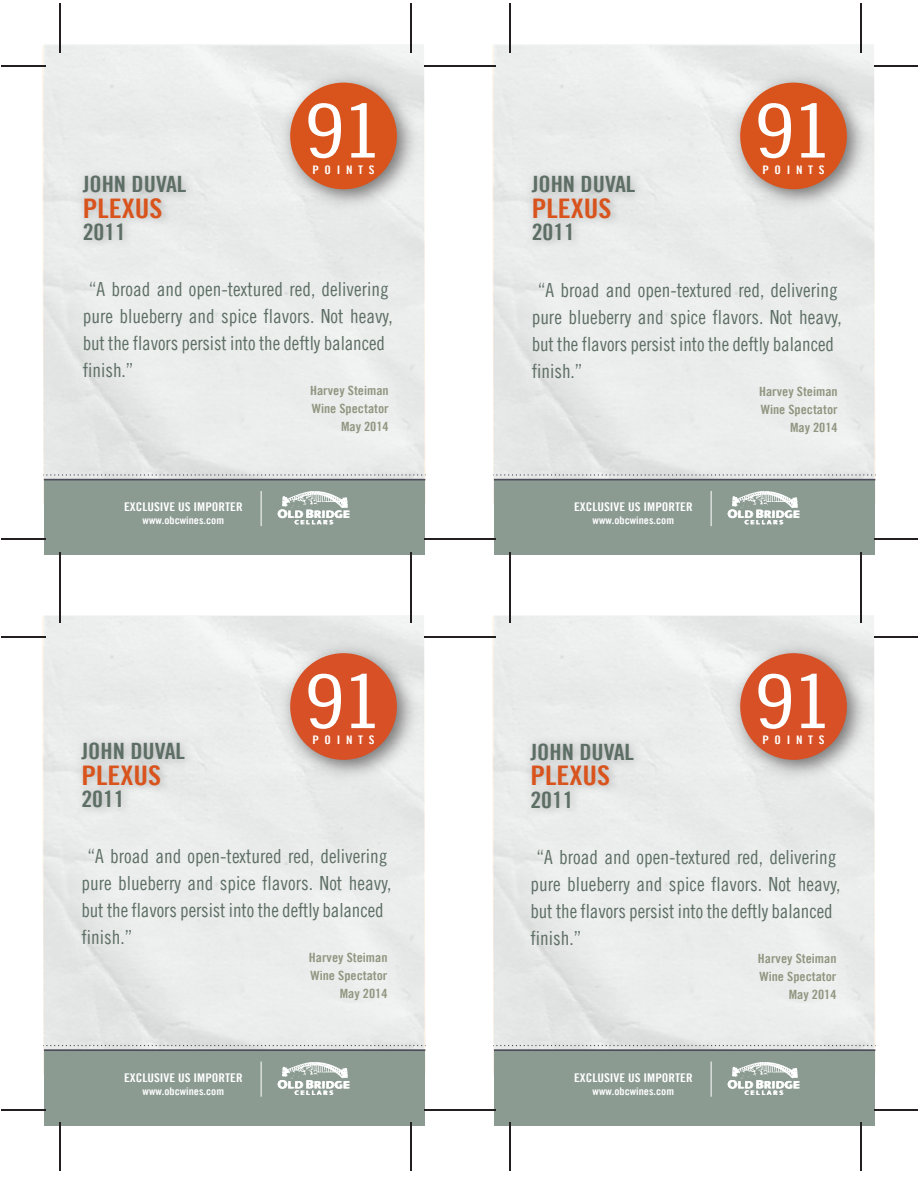
<style>
.page{position:relative;width:918px;height:1188px;background:#fff}
.page>*{position:absolute;margin:0;border:0;box-sizing:border-box;transform-origin:0 0}
.t1{font:74.4px "Trade Gothic Cond Eighteen";letter-spacing:-.05em;color:#fff;scale:1.29 1}
.t2{font:27px "Trade Gothic LT Bold Cond Twenty";color:#d9531c;scale:1.09 1}
.t3{font:22.5px "Trade Gothic LT Bold Cond Twenty";color:#5d6e65;scale:1.09 1}
.t4{font:19.5px/27px "Trade Gothic LT Cond Eighteen";color:#5d6e65}
.t5{font:12.75px/18px "Trade Gothic LT Bold Cond Twenty";color:#919681;text-align:right;scale:1.09 1}
.t6{font:12px "Trade Gothic LT Bold Cond Twenty";color:#fff;scale:1.1 1}
.t7{font:11.85px "Trade Gothic LT Bold Cond Twenty";letter-spacing:.435em;color:#fff;scale:1.1 1}
.t8{font:10.5px "Trade Gothic LT Bold Cond Twenty";color:#fff;scale:1.1 1}
</style>
<div class="page">
<div style="left:495px;top:44px;width:379px;height:459px;background:#eaeceb"></div>
<div style="left:494px;top:480px;width:381px;height:75px;background:#8b9b92"></div>
<hr style="left:494px;top:479px;width:381px;height:1px;background:#4c4d58">
<svg style="left:493px;top:474px;width:383px;height:2px"></svg>
<img style="left:726px;top:65px;width:149px;height:97px">
<div style="left:740px;top:83px;width:107px;height:106px;background:#d9531c;border-radius:50%"></div>
<div style="left:45px;top:44px;width:379px;height:459px;background:#eaeceb"></div>
<div style="left:44px;top:480px;width:381px;height:75px;background:#8b9b92"></div>
<hr style="left:44px;top:479px;width:381px;height:1px;background:#4c4d58">
<svg style="left:43px;top:474px;width:383px;height:2px"></svg>
<img style="left:276px;top:65px;width:149px;height:96px">
<div style="left:290px;top:83px;width:107px;height:106px;background:#d9531c;border-radius:50%"></div>
<div style="left:45px;top:615px;width:379px;height:459px;background:#eaeceb"></div>
<div style="left:44px;top:1051px;width:381px;height:75px;background:#8b9b92"></div>
<hr style="left:44px;top:1049px;width:381px;height:2px;background:#4c4d58">
<svg style="left:43px;top:1045px;width:383px;height:1px"></svg>
<img style="left:274px;top:636px;width:151px;height:93px">
<div style="left:290px;top:653px;width:107px;height:107px;background:#d75026;border-radius:50%"></div>
<div style="left:495px;top:615px;width:379px;height:459px;background:#eaeceb"></div>
<div style="left:494px;top:1051px;width:381px;height:75px;background:#8b9b92"></div>
<hr style="left:494px;top:1049px;width:381px;height:2px;background:#4c4d58">
<svg style="left:493px;top:1045px;width:383px;height:1px"></svg>
<img style="left:724px;top:636px;width:151px;height:93px">
<div style="left:740px;top:653px;width:107px;height:107px;background:#d75026;border-radius:50%"></div>
<hr style="left:711px;top:491px;width:1px;height:35px;background:#fff">
<svg style="left:728px;top:509px;width:71px;height:15px"></svg>
<img style="left:732px;top:491px;width:66px;height:17px">
<hr style="left:261px;top:491px;width:1px;height:35px;background:#fff">
<svg style="left:278px;top:509px;width:71px;height:15px"></svg>
<img style="left:282px;top:491px;width:66px;height:17px">
<img style="left:75px;top:729px;width:350px;height:134px">
<hr style="left:261px;top:1062px;width:1px;height:35px;background:#fff">
<svg style="left:278px;top:1080px;width:71px;height:15px"></svg>
<img style="left:282px;top:1062px;width:66px;height:17px">
<hr style="left:711px;top:1062px;width:1px;height:35px;background:#fff">
<svg style="left:728px;top:1080px;width:71px;height:15px"></svg>
<img style="left:732px;top:1062px;width:66px;height:17px">
<img style="left:525px;top:729px;width:350px;height:134px">
<img style="left:75px;top:161px;width:350px;height:135px">
<img style="left:525px;top:162px;width:350px;height:134px">
<hr style="left:509px;top:3px;width:1px;height:50px;background:#231f20">
<hr style="left:860px;top:3px;width:1px;height:50px;background:#231f20">
<hr style="left:874px;top:65px;width:44px;height:2px;background:#231f20">
<hr style="left:452px;top:65px;width:44px;height:2px;background:#231f20">
<hr style="left:452px;top:539px;width:44px;height:1px;background:#231f20">
<hr style="left:860px;top:552px;width:1px;height:49px;background:#231f20">
<hr style="left:874px;top:539px;width:44px;height:1px;background:#231f20">
<hr style="left:509px;top:552px;width:1px;height:49px;background:#231f20">
<hr style="left:59px;top:3px;width:1px;height:50px;background:#231f20">
<hr style="left:410px;top:3px;width:1px;height:50px;background:#231f20">
<hr style="left:424px;top:65px;width:44px;height:2px;background:#231f20">
<hr style="left:2px;top:65px;width:44px;height:2px;background:#231f20">
<hr style="left:2px;top:539px;width:44px;height:1px;background:#231f20">
<hr style="left:410px;top:552px;width:1px;height:49px;background:#231f20">
<hr style="left:424px;top:539px;width:44px;height:1px;background:#231f20">
<hr style="left:59px;top:552px;width:1px;height:49px;background:#231f20">
<hr style="left:509px;top:573px;width:1px;height:50px;background:#231f20">
<hr style="left:860px;top:573px;width:1px;height:50px;background:#231f20">
<hr style="left:874px;top:636px;width:44px;height:1px;background:#231f20">
<hr style="left:452px;top:636px;width:44px;height:1px;background:#231f20">
<hr style="left:452px;top:1109px;width:44px;height:1px;background:#231f20">
<hr style="left:860px;top:1123px;width:1px;height:48px;background:#231f20">
<hr style="left:874px;top:1109px;width:44px;height:1px;background:#231f20">
<hr style="left:509px;top:1123px;width:1px;height:48px;background:#231f20">
<hr style="left:59px;top:573px;width:1px;height:50px;background:#231f20">
<hr style="left:410px;top:573px;width:1px;height:50px;background:#231f20">
<hr style="left:424px;top:636px;width:44px;height:1px;background:#231f20">
<hr style="left:2px;top:636px;width:44px;height:1px;background:#231f20">
<hr style="left:2px;top:1109px;width:44px;height:1px;background:#231f20">
<hr style="left:410px;top:1123px;width:1px;height:48px;background:#231f20">
<hr style="left:424px;top:1109px;width:44px;height:1px;background:#231f20">
<hr style="left:59px;top:1123px;width:1px;height:48px;background:#231f20">
<p class="t3" style="left:83px;top:170px;width:97px">JOHN DUVAL</p>
<h2 class="t2" style="left:83px;top:192px;width:75px">PLEXUS</h2>
<p class="t3" style="left:83px;top:218px;width:41px">2011</p>
<h1 class="t1" style="left:303px;top:87px;width:64px">91</h1>
<p class="t7" style="left:312px;top:162px;width:58px">POINTS</p>
<p class="t4" style="left:83px;top:276px;width:312px;text-indent:6px">“A broad and open-textured red, delivering pure blueberry and spice flavors. Not heavy, but the flavors persist into the deftly balanced finish.”</p>
<p class="t5" style="left:310px;top:382px;width:74px">Harvey Steiman<br>Wine Spectator<br>May 2014</p>
<p class="t6" style="left:124px;top:500px;width:109px">EXCLUSIVE US IMPORTER</p>
<p class="t8" style="left:143px;top:514px;width:76px">www.obcwines.com</p>
<p class="t3" style="left:81px;top:738px;width:97px">JOHN DUVAL</p>
<h2 class="t2" style="left:81px;top:759px;width:75px">PLEXUS</h2>
<p class="t3" style="left:81px;top:786px;width:41px">2011</p>
<h1 class="t1" style="left:303px;top:657px;width:64px">91</h1>
<p class="t7" style="left:312px;top:733px;width:58px">POINTS</p>
<p class="t4" style="left:81px;top:843px;width:312px;text-indent:6px">“A broad and open-textured red, delivering pure blueberry and spice flavors. Not heavy, but the flavors persist into the deftly balanced finish.”</p>
<p class="t5" style="left:309px;top:949px;width:74px">Harvey Steiman<br>Wine Spectator<br>May 2014</p>
<p class="t6" style="left:124px;top:1070px;width:109px">EXCLUSIVE US IMPORTER</p>
<p class="t8" style="left:143px;top:1085px;width:76px">www.obcwines.com</p>
<p class="t3" style="left:532px;top:171px;width:97px">JOHN DUVAL</p>
<h2 class="t2" style="left:532px;top:192px;width:75px">PLEXUS</h2>
<p class="t3" style="left:532px;top:219px;width:41px">2011</p>
<h1 class="t1" style="left:753px;top:87px;width:64px">91</h1>
<p class="t7" style="left:762px;top:162px;width:58px">POINTS</p>
<p class="t4" style="left:532px;top:276px;width:312px;text-indent:6px">“A broad and open-textured red, delivering pure blueberry and spice flavors. Not heavy, but the flavors persist into the deftly balanced finish.”</p>
<p class="t5" style="left:759px;top:382px;width:74px">Harvey Steiman<br>Wine Spectator<br>May 2014</p>
<p class="t6" style="left:574px;top:500px;width:109px">EXCLUSIVE US IMPORTER</p>
<p class="t8" style="left:593px;top:514px;width:76px">www.obcwines.com</p>
<p class="t3" style="left:530px;top:738px;width:97px">JOHN DUVAL</p>
<h2 class="t2" style="left:530px;top:759px;width:75px">PLEXUS</h2>
<p class="t3" style="left:530px;top:786px;width:41px">2011</p>
<h1 class="t1" style="left:753px;top:657px;width:64px">91</h1>
<p class="t7" style="left:762px;top:733px;width:58px">POINTS</p>
<p class="t4" style="left:530px;top:843px;width:312px;text-indent:6px">“A broad and open-textured red, delivering pure blueberry and spice flavors. Not heavy, but the flavors persist into the deftly balanced finish.”</p>
<p class="t5" style="left:758px;top:949px;width:74px">Harvey Steiman<br>Wine Spectator<br>May 2014</p>
<p class="t6" style="left:574px;top:1070px;width:109px">EXCLUSIVE US IMPORTER</p>
<p class="t8" style="left:593px;top:1085px;width:76px">www.obcwines.com</p>
</div>
